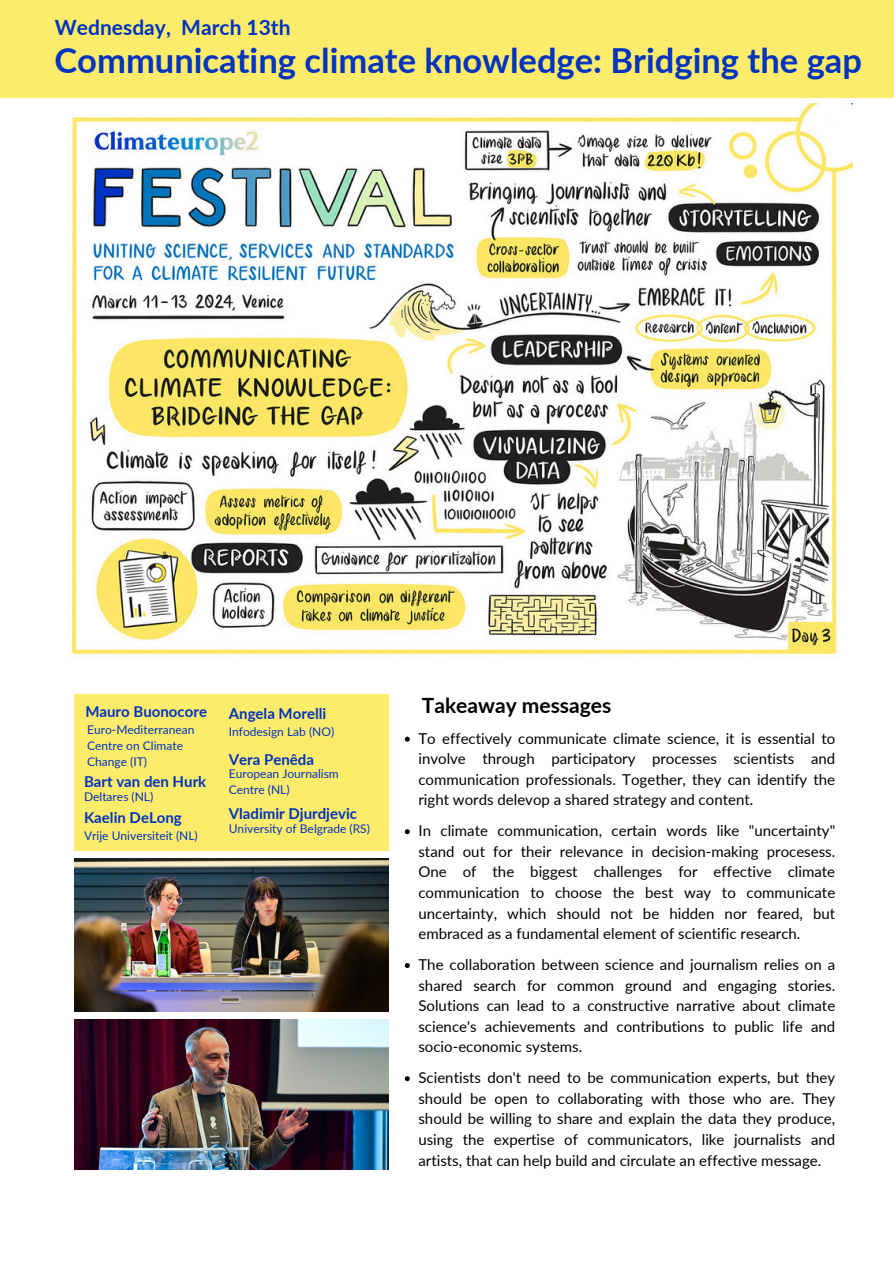
<style>
.page{position:relative;width:894px;height:1264px;background:#fff}
.page>*{position:absolute;margin:0;border:0;box-sizing:border-box;transform-origin:0 0}
.t1{font:700 34.5px "Lato";color:#0034be}
.t2{font:700 21px "Lato";color:#0034be}
.t3{font:700 21px "Lato";color:#000}
.t4{font:15px/20.5px "Lato";color:#000;text-align:justify}
.t5{font:700 15px "Lato";color:#0034be}
.t6{font:12px/16px "Lato";color:#0034be}
</style>
<div class="page">
<div style="left:0;top:0;width:893px;height:97px;background:#fdeb6c"></div>
<div style="left:74px;top:694px;width:314px;height:156px;background:#fdeb6c"></div>
<img style="left:70px;top:104px;width:782px;height:550px">
<img style="left:74px;top:1019px;width:314px;height:150px">
<img style="left:74px;top:858px;width:314px;height:153px">
<svg style="left:404px;top:736px;width:5px;height:5px"></svg>
<svg style="left:404px;top:829px;width:5px;height:5px"></svg>
<svg style="left:404px;top:963px;width:5px;height:5px"></svg>
<svg style="left:404px;top:1076px;width:5px;height:5px"></svg>
<p class="t2" style="left:55px;top:14px;width:237px">Wednesday, March 13th</p>
<h3 class="t1" style="left:54px;top:39px;width:808px">Communicating climate knowledge: Bridging the gap</h3>
<p class="t5" style="left:85px;top:701px;width:123px">Mauro Buonocore</p>
<p class="t6" style="left:87px;top:721px;width:109px">Euro-Mediterranean<br>Centre on Climate<br>Change (IT)</p>
<p class="t5" style="left:84px;top:772px;width:124px">Bart van den Hurk</p>
<p class="t6" style="left:84px;top:788px;width:71px">Deltares (NL)</p>
<p class="t5" style="left:84px;top:808px;width:99px">Kaelin DeLong</p>
<h3 class="t6" style="left:84px;top:827px;width:115px">Vrije Universiteit (NL)</h3>
<h3 class="t5" style="left:229px;top:704px;width:99px">Angela Morelli</h3>
<p class="t6" style="left:229px;top:723px;width:107px">Infodesign Lab (NO)</p>
<p class="t5" style="left:229px;top:749px;width:87px">Vera Penêda</p>
<p class="t6" style="left:229px;top:765px;width:111px">European Journalism<br>Centre (NL)</p>
<p class="t5" style="left:229px;top:804px;width:130px">Vladimir Djurdjevic</p>
<h2 class="t6" style="left:229px;top:820px;width:143px">University of Belgrade (RS)</h2>
<h3 class="t3" style="left:421px;top:691px;width:191px">Takeaway messages</h3>
<h3 class="t4" style="left:418px;top:727px;width:418px">To effectively communicate climate science, it is essential to involve through participatory processes scientists and communication professionals. Together, they can identify the right words delevop a shared strategy and content.</h3>
<h3 class="t4" style="left:418px;top:820px;width:418px">In climate communication, certain words like "uncertainty" stand out for their relevance in decision-making procesess.<br>One of the biggest challenges for effective climate communication to choose the best way to communicate uncertainty, which should not be hidden nor feared, but embraced as a fundamental element of scientific research.</h3>
<p class="t4" style="left:418px;top:953px;width:418px">The collaboration between science and journalism relies on a shared search for common ground and engaging stories.<br>Solutions can lead to a constructive narrative about climate science's achievements and contributions to public life and socio-economic systems.</p>
<p class="t4" style="left:418px;top:1066px;width:418px">Scientists don't need to be communication experts, but they should be open to collaborating with those who are. They should be willing to share and explain the data they produce, using the expertise of communicators, like journalists and artists, that can help build and circulate an effective message.</p>
</div>
